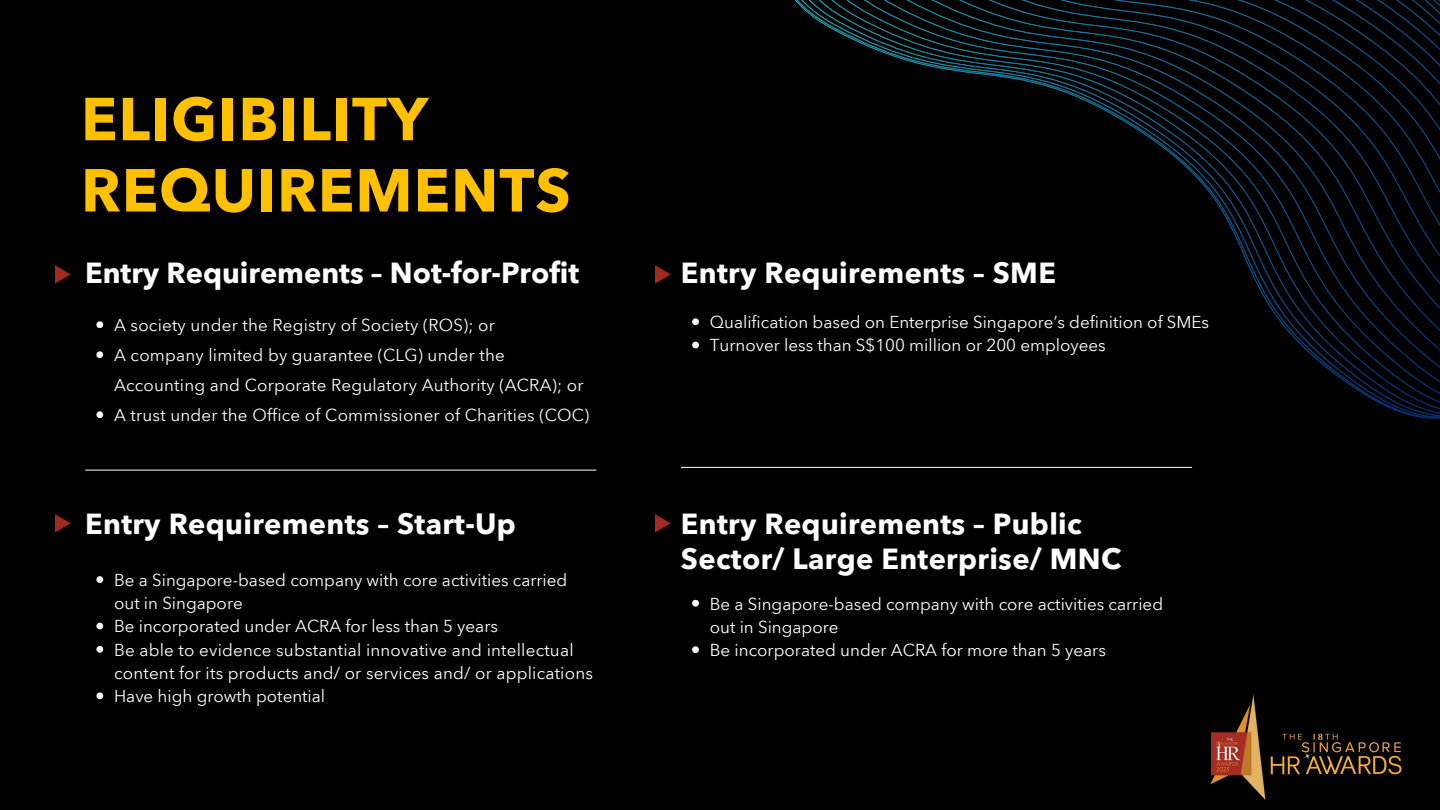
<style>
.page{position:relative;width:1440px;height:810px;background:#000}
.page>*{position:absolute;margin:0;border:0;box-sizing:border-box;transform-origin:0 0}
.t1{font:700 60px/71.2px "Avenir Next Thai Modern";letter-spacing:.015em;color:#ffc000}
.t2{font:700 29px/34.5px "Avenir Next Thai Modern";letter-spacing:.01em;color:#fff}
.t3{font:17px/23.2px "Avenir Next Thai Modern";color:#fff}
</style>
<div class="page">
<svg style="left:96px;top:321px;width:7px;height:7px"></svg>
<svg style="left:96px;top:351px;width:7px;height:7px"></svg>
<svg style="left:96px;top:411px;width:7px;height:7px"></svg>
<svg style="left:692px;top:600px;width:7px;height:7px"></svg>
<svg style="left:692px;top:646px;width:7px;height:7px"></svg>
<svg style="left:692px;top:318px;width:7px;height:7px"></svg>
<svg style="left:692px;top:342px;width:7px;height:6px"></svg>
<svg style="left:96px;top:576px;width:7px;height:7px"></svg>
<svg style="left:96px;top:623px;width:7px;height:6px"></svg>
<svg style="left:96px;top:646px;width:7px;height:7px"></svg>
<svg style="left:96px;top:692px;width:7px;height:7px"></svg>
<hr style="left:86px;top:470px;width:510px;height:1px;background:#fff">
<hr style="left:681px;top:467px;width:511px;height:1px;background:#fff">
<svg style="left:714px;top:0;width:726px;height:468px"></svg>
<svg style="left:55px;top:265px;width:16px;height:19px"></svg>
<svg style="left:55px;top:514px;width:16px;height:19px"></svg>
<svg style="left:655px;top:265px;width:16px;height:19px"></svg>
<svg style="left:655px;top:514px;width:16px;height:19px"></svg>
<img style="left:1210px;top:695px;width:192px;height:105px">
<h2 class="t1" style="left:81px;top:81px;width:491px">ELIGIBILITY<br>REQUIREMENTS</h2>
<p class="t2" style="left:85px;top:254px;width:496px">Entry Requirements – Not-for-Profit</p>
<h1 class="t3" style="left:114px;top:313px;width:382px">A society under the Registry of Society (ROS); or</h1>
<h2 class="t3" style="left:114px;top:339px;width:471px;line-height:30px">A company limited by guarantee (CLG) under the<br>Accounting and Corporate Regulatory Authority (ACRA); or</h2>
<p class="t3" style="left:114px;top:403px;width:477px">A trust under the Office of Commissioner of Charities (COC)</p>
<h2 class="t2" style="left:85px;top:505px;width:432px">Entry Requirements – Start-Up</h2>
<p class="t3" style="left:114px;top:568px;width:455px">Be a Singapore-based company with core activities carried out in Singapore</p>
<p class="t3" style="left:114px;top:614px;width:385px">Be incorporated under ACRA for less than 5 years</p>
<p class="t3" style="left:114px;top:637px;width:480px">Be able to evidence substantial innovative and intellectual content for its products and/ or services and/ or applications</p>
<p class="t3" style="left:114px;top:684px;width:213px">Have high growth potential</p>
<p class="t2" style="left:681px;top:254px;width:377px">Entry Requirements – SME</p>
<p class="t3" style="left:710px;top:310px;width:501px">Qualification based on Enterprise Singapore’s definition of SMEs</p>
<p class="t3" style="left:710px;top:333px;width:397px">Turnover less than S$100 million or 200 employees</p>
<p class="t2" style="left:681px;top:505px;width:442px">Entry Requirements – Public<br>Sector/ Large Enterprise/ MNC</p>
<h2 class="t3" style="left:710px;top:591px;width:455px">Be a Singapore-based company with core activities carried out in Singapore</h2>
<p class="t3" style="left:710px;top:638px;width:398px">Be incorporated under ACRA for more than 5 years</p>
</div>
